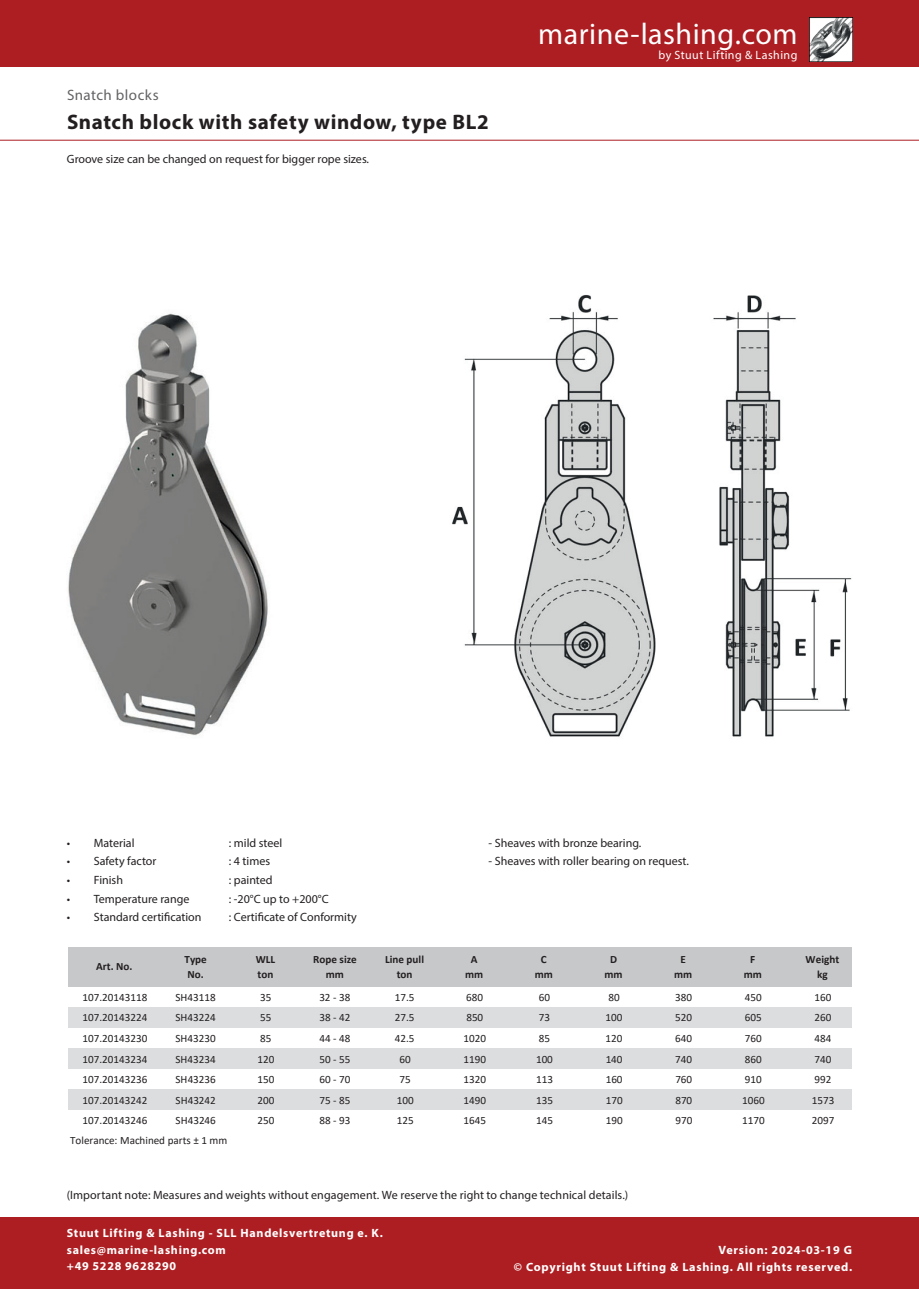
<style>
.page{position:relative;width:919px;height:1289px;background:#fff}
.page>*{position:absolute;margin:0;border:0;box-sizing:border-box;transform-origin:0 0}
.t1{font:30px "Myriad Pro";letter-spacing:.015em;color:#fff}
.t2{font:700 21px "Myriad Pro";letter-spacing:.03em;color:#231f20}
.t3{font:15px "Myriad Pro";letter-spacing:.025em;color:#636366}
.t4{font:12px "Myriad Pro";color:#231f20}
.t5{font:700 12px/16.5px "Myriad Pro";letter-spacing:.06em;color:#fff}
.t6{font:12px "Myriad Pro";letter-spacing:.035em;color:#fff}
.t7{font:11.1px "Calibri";color:#231f20}
.t8{font:700 11.1px/14.9px "Calibri";color:#231f20;text-align:center}
</style>
<div class="page">
<div style="left:0;top:0;width:918px;height:1288px;background:#ad1e22"></div>
<div style="left:0;top:67px;width:918px;height:1149px;background:#fff"></div>
<hr style="left:0;top:140px;width:918px;height:1px;background:#ad1e22">
<img style="left:809px;top:18px;width:43px;height:43px">
<img style="left:68px;top:313px;width:200px;height:423px">
<img style="left:452px;top:295px;width:400px;height:442px">
<div style="left:68px;top:947px;width:784px;height:40px;background:#c7c8ca"></div>
<div style="left:68px;top:1007px;width:784px;height:21px;background:#dcdddf"></div>
<div style="left:68px;top:1048px;width:784px;height:21px;background:#dcdddf"></div>
<div style="left:68px;top:1089px;width:784px;height:21px;background:#dcdddf"></div>
<p class="t3" style="left:67px;top:85px;width:93px">Snatch blocks</p>
<p class="t2" style="left:67px;top:108px;width:423px">Snatch block with safety window, type BL2</p>
<p class="t4" style="left:67px;top:152px;width:303px">Groove size can be changed on request for bigger rope sizes.</p>
<h1 class="t1" style="left:538px;top:15px;width:261px">marine-lashing.com</h1>
<p class="t6" style="left:658px;top:48px;width:140px">by Stuut Lifting &amp; Lashing</p>
<p class="t4" style="left:67px;top:835px;width:69px">• Material</p>
<p class="t4" style="left:229px;top:835px;width:55px">: mild steel</p>
<p class="t4" style="left:67px;top:853px;width:91px">• Safety factor</p>
<p class="t4" style="left:229px;top:853px;width:43px">: 4 times</p>
<p class="t4" style="left:67px;top:872px;width:58px">• Finish</p>
<p class="t4" style="left:229px;top:872px;width:45px">: painted</p>
<p class="t4" style="left:67px;top:891px;width:124px">• Temperature range</p>
<p class="t4" style="left:229px;top:891px;width:101px">: -20°C up to +200°C</p>
<p class="t4" style="left:67px;top:909px;width:136px">• Standard certification</p>
<p class="t4" style="left:229px;top:909px;width:129px">: Certificate of Conformity</p>
<p class="t8" style="left:96px;top:958px;width:38px">Art. No.</p>
<p class="t8" style="left:184px;top:951px;width:24px;text-align:left">Type<br>No.</p>
<p class="t8" style="left:256px;top:951px;width:21px;text-align:left">WLL ton</p>
<p class="t8" style="left:313px;top:951px;width:45px">Rope size mm</p>
<p class="t8" style="left:385px;top:951px;width:40px">Line pull ton</p>
<p class="t8" style="left:465px;top:951px;width:20px">A mm</p>
<p class="t8" style="left:534px;top:951px;width:20px">C mm</p>
<p class="t8" style="left:604px;top:951px;width:20px">D mm</p>
<p class="t8" style="left:674px;top:951px;width:20px">E mm</p>
<p class="t8" style="left:743px;top:951px;width:20px">F mm</p>
<p class="t8" style="left:805px;top:951px;width:35px">Weight kg</p>
<p class="t7" style="left:82px;top:989px;width:66px">107.20143118</p>
<p class="t7" style="left:175px;top:989px;width:42px">SH43118</p>
<p class="t7" style="left:260px;top:989px;width:13px">35</p>
<p class="t7" style="left:319px;top:989px;width:33px">32 - 38</p>
<p class="t7" style="left:395px;top:989px;width:21px">17.5</p>
<p class="t7" style="left:466px;top:989px;width:18px">680</p>
<p class="t7" style="left:538px;top:989px;width:13px">60</p>
<p class="t7" style="left:608px;top:989px;width:13px">80</p>
<p class="t7" style="left:675px;top:989px;width:18px">380</p>
<p class="t7" style="left:744px;top:989px;width:18px">450</p>
<p class="t7" style="left:814px;top:989px;width:18px">160</p>
<p class="t7" style="left:83px;top:1010px;width:66px">107.20143224</p>
<p class="t7" style="left:175px;top:1010px;width:42px">SH43224</p>
<p class="t7" style="left:260px;top:1010px;width:13px">55</p>
<p class="t7" style="left:319px;top:1010px;width:33px">38 - 42</p>
<p class="t7" style="left:395px;top:1010px;width:21px">27.5</p>
<p class="t7" style="left:466px;top:1010px;width:18px">850</p>
<p class="t7" style="left:538px;top:1010px;width:13px">73</p>
<p class="t7" style="left:605px;top:1010px;width:18px">100</p>
<p class="t7" style="left:675px;top:1010px;width:18px">520</p>
<p class="t7" style="left:744px;top:1010px;width:18px">605</p>
<p class="t7" style="left:814px;top:1010px;width:18px">260</p>
<p class="t7" style="left:83px;top:1030px;width:66px">107.20143230</p>
<p class="t7" style="left:175px;top:1030px;width:42px">SH43230</p>
<p class="t7" style="left:260px;top:1030px;width:13px">85</p>
<p class="t7" style="left:319px;top:1030px;width:33px">44 - 48</p>
<p class="t7" style="left:395px;top:1030px;width:21px">42.5</p>
<p class="t7" style="left:463px;top:1030px;width:24px">1020</p>
<p class="t7" style="left:538px;top:1030px;width:13px">85</p>
<p class="t7" style="left:605px;top:1030px;width:18px">120</p>
<p class="t7" style="left:675px;top:1030px;width:18px">640</p>
<p class="t7" style="left:744px;top:1030px;width:18px">760</p>
<p class="t7" style="left:814px;top:1030px;width:18px">484</p>
<p class="t7" style="left:83px;top:1051px;width:66px">107.20143234</p>
<p class="t7" style="left:175px;top:1051px;width:42px">SH43234</p>
<p class="t7" style="left:257px;top:1051px;width:18px">120</p>
<p class="t7" style="left:319px;top:1051px;width:33px">50 - 55</p>
<p class="t7" style="left:399px;top:1051px;width:13px">60</p>
<p class="t7" style="left:463px;top:1051px;width:24px">1190</p>
<p class="t7" style="left:536px;top:1051px;width:18px">100</p>
<p class="t7" style="left:605px;top:1051px;width:18px">140</p>
<p class="t7" style="left:675px;top:1051px;width:18px">740</p>
<p class="t7" style="left:744px;top:1051px;width:18px">860</p>
<p class="t7" style="left:814px;top:1051px;width:18px">740</p>
<p class="t7" style="left:83px;top:1071px;width:66px">107.20143236</p>
<p class="t7" style="left:175px;top:1071px;width:42px">SH43236</p>
<p class="t7" style="left:257px;top:1071px;width:18px">150</p>
<p class="t7" style="left:319px;top:1071px;width:33px">60 - 70</p>
<p class="t7" style="left:399px;top:1071px;width:13px">75</p>
<p class="t7" style="left:463px;top:1071px;width:24px">1320</p>
<p class="t7" style="left:536px;top:1071px;width:18px">113</p>
<p class="t7" style="left:605px;top:1071px;width:18px">160</p>
<p class="t7" style="left:675px;top:1071px;width:18px">760</p>
<p class="t7" style="left:745px;top:1071px;width:18px">910</p>
<p class="t7" style="left:814px;top:1071px;width:18px">992</p>
<p class="t7" style="left:83px;top:1092px;width:66px">107.20143242</p>
<p class="t7" style="left:175px;top:1092px;width:42px">SH43242</p>
<p class="t7" style="left:257px;top:1092px;width:18px">200</p>
<p class="t7" style="left:319px;top:1092px;width:33px">75 - 85</p>
<p class="t7" style="left:397px;top:1092px;width:18px">100</p>
<p class="t7" style="left:463px;top:1092px;width:24px">1490</p>
<p class="t7" style="left:536px;top:1092px;width:18px">135</p>
<p class="t7" style="left:605px;top:1092px;width:18px">170</p>
<p class="t7" style="left:675px;top:1092px;width:18px">870</p>
<p class="t7" style="left:742px;top:1092px;width:24px">1060</p>
<p class="t7" style="left:811px;top:1092px;width:24px">1573</p>
<p class="t7" style="left:83px;top:1112px;width:66px">107.20143246</p>
<p class="t7" style="left:175px;top:1112px;width:42px">SH43246</p>
<p class="t7" style="left:257px;top:1112px;width:18px">250</p>
<p class="t7" style="left:319px;top:1112px;width:33px">88 - 93</p>
<p class="t7" style="left:397px;top:1112px;width:18px">125</p>
<p class="t7" style="left:463px;top:1112px;width:24px">1645</p>
<p class="t7" style="left:536px;top:1112px;width:18px">145</p>
<p class="t7" style="left:605px;top:1112px;width:18px">190</p>
<p class="t7" style="left:675px;top:1112px;width:18px">970</p>
<p class="t7" style="left:742px;top:1112px;width:24px">1170</p>
<p class="t7" style="left:811px;top:1112px;width:24px">2097</p>
<p class="t7" style="left:70px;top:1132px;width:159px">Tolerance: Machined parts ± 1 mm</p>
<p class="t4" style="left:488px;top:835px;width:154px">- Sheaves with bronze bearing.</p>
<p class="t4" style="left:488px;top:853px;width:202px">- Sheaves with roller bearing on request.</p>
<p class="t4" style="left:67px;top:1187px;width:563px">(Important note: Measures and weights without engagement. We reserve the right to change technical details.)</p>
<p class="t5" style="left:67px;top:1224px;width:317px">Stuut Lifting &amp; Lashing - SLL Handelsvertretung e. K. sales@marine-lashing.com<br>+49 5228 9628290</p>
<p class="t5" style="left:718px;top:1241px;width:135px">Version: 2024-03-19 G</p>
<p class="t5" style="left:514px;top:1257px;width:340px">© Copyright Stuut Lifting &amp; Lashing. All rights reserved.</p>
</div>
